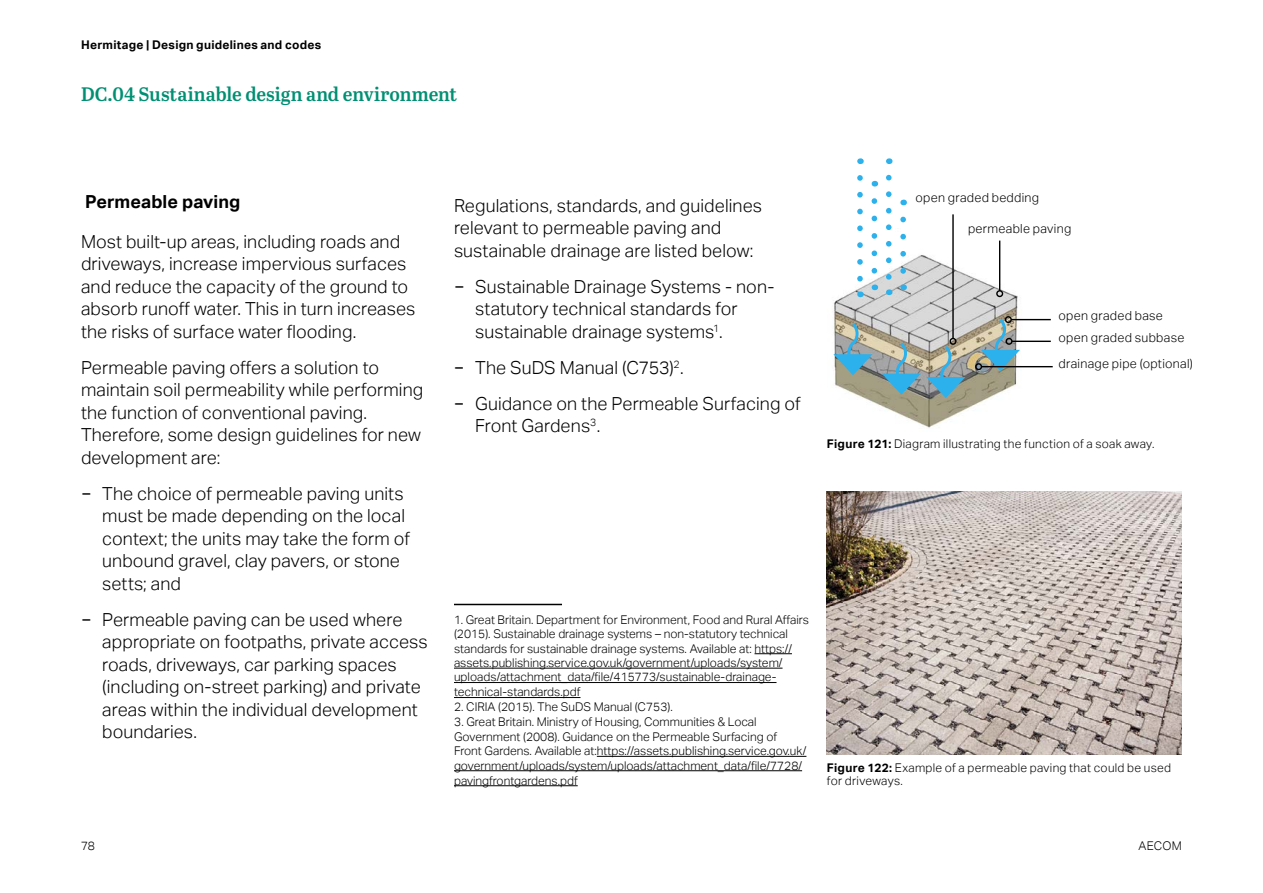
<style>
.page{position:relative;width:1263px;height:893px;background:#fff}
.page>*{position:absolute;margin:0;border:0;box-sizing:border-box;transform-origin:0 0}
.t1{font:19.5px "Abril Titling Sb";color:#008f72}
.t2{font:300 18px/22.5px "AECOM Sans";letter-spacing:.005em;color:#000}
.t3{font:700 18px "AECOM Sans";letter-spacing:.005em;color:#000}
.t4{font:300 12.6px "AECOM Sans";letter-spacing:.02em;color:#000}
.t5{font:300 12px/14.5px "AECOM Sans";color:#000}
.t6{font:300 12px/13.5px "AECOM Sans";letter-spacing:.025em;color:#000}
.t7{font:700 12px "AECOM Sans";letter-spacing:.02em;color:#000}
.s1{font-weight:400}
.s2{font-weight:700}
</style>
<div class="page">
<img style="left:827px;top:491px;width:355px;height:263px">
<hr style="left:454px;top:604px;width:108px;height:1px;background:#000">
<hr style="left:754px;top:653px;width:38px;height:1px;background:#000">
<hr style="left:454px;top:668px;width:328px;height:1px;background:#000">
<hr style="left:454px;top:682px;width:322px;height:1px;background:#000">
<hr style="left:454px;top:697px;width:126px;height:1px;background:#000">
<hr style="left:597px;top:756px;width:209px;height:1px;background:#000">
<hr style="left:454px;top:770px;width:348px;height:1px;background:#000">
<hr style="left:454px;top:785px;width:124px;height:1px;background:#000">
<img style="left:834px;top:228px;width:203px;height:200px">
<svg style="left:833px;top:320px;width:39px;height:55px;background:#90abad"></svg>
<svg style="left:882px;top:339px;width:83px;height:59px;background:#90a7a7"></svg>
<svg style="left:981px;top:316px;width:39px;height:55px;background:#94b1b3"></svg>
<hr style="left:981px;top:366px;width:72px;height:1px;background:#000">
<div style="left:975px;top:363px;width:7px;height:7px;border:1px solid #000;border-radius:50%"></div>
<hr style="left:1012px;top:341px;width:39px;height:1px;background:#000">
<div style="left:1005px;top:338px;width:7px;height:7px;border:1px solid #000;border-radius:50%"></div>
<hr style="left:1011px;top:319px;width:40px;height:1px;background:#000">
<div style="left:1005px;top:316px;width:7px;height:7px;border:1px solid #000;border-radius:50%"></div>
<hr style="left:999px;top:241px;width:1px;height:50px;background:#000">
<div style="left:996px;top:290px;width:7px;height:7px;border:1px solid #000;border-radius:50%"></div>
<hr style="left:952px;top:214px;width:2px;height:124px;background:#000">
<div style="left:949px;top:338px;width:7px;height:7px;border:1px solid #000;border-radius:50%"></div>
<svg style="left:857px;top:178px;width:6px;height:108px"></svg>
<svg style="left:871px;top:201px;width:6px;height:78px"></svg>
<svg style="left:886px;top:178px;width:5px;height:117px"></svg>
<svg style="left:900px;top:219px;width:6px;height:60px"></svg>
<p class="t7" style="left:81px;top:38px;width:242px">Hermitage | Design guidelines and codes</p>
<p class="t1" style="left:81px;top:80px;width:378px">DC.04 Sustainable design and environment</p>
<p class="t3" style="left:85px;top:192px;width:157px">Permeable paving</p>
<p class="t2" style="left:81px;top:230px;width:336px">Most built-up areas, including roads and driveways, increase impervious surfaces and reduce the capacity of the ground to absorb runoff water. This in turn increases the risks of surface water flooding.</p>
<p class="t2" style="left:81px;top:356px;width:344px">Permeable paving offers a solution to maintain soil permeability while performing the function of conventional paving.<br>Therefore, some design guidelines for new development are:</p>
<p class="t2" style="left:102px;top:482px;width:309px;text-indent:-21px"><span class="s1">−</span> The choice of permeable paving units must be made depending on the local context; the units may take the form of unbound gravel, clay pavers, or stone setts; and</p>
<p class="t2" style="left:102px;top:608px;width:327px;text-indent:-21px"><span class="s1">−</span> Permeable paving can be used where appropriate on footpaths, private access roads, driveways, car parking spaces (including on-street parking) and private areas within the individual development boundaries.</p>
<p class="t2" style="left:454px;top:194px;width:310px">Regulations, standards, and guidelines relevant to permeable paving and sustainable drainage are listed below:</p>
<p class="t2" style="left:475px;top:275px;width:301px;text-indent:-21px"><span class="s1">−</span> Sustainable Drainage Systems - non&shy;statutory technical standards for sustainable drainage systems<sup>1</sup>.</p>
<p class="t2" style="left:454px;top:349px;width:348px;line-height:36px"><span class="s1">−</span> The SuDS Manual (C753)<sup>2</sup>.<br><span class="s1">−</span> Guidance on the Permeable Surfacing of</p>
<p class="t2" style="left:475px;top:415px;width:127px">Front Gardens<sup>3</sup>.</p>
<p class="t4" style="left:915px;top:191px;width:125px">open graded bedding</p>
<p class="t4" style="left:968px;top:221px;width:105px">permeable paving</p>
<p class="t4" style="left:1058px;top:308px;width:106px">open graded base</p>
<p class="t4" style="left:1058px;top:330px;width:127px">open graded subbase</p>
<p class="t4" style="left:1058px;top:356px;width:136px">drainage pipe (optional)</p>
<p class="t6" style="left:827px;top:437px;width:329px"><span class="s2">Figure 121:</span> Diagram illustrating the function of a soak away.</p>
<p class="t5" style="left:454px;top:612px;width:356px">1. Great Britain. Department for Environment, Food and Rural Affairs (2015). Sustainable drainage systems – non-statutory technical standards for sustainable drainage systems. Available at: https:// assets.publishing.service.gov.uk/government/uploads/system/ uploads/attachment_data/file/415773/sustainable-drainage&shy;technical-standards.pdf</p>
<p class="t5" style="left:454px;top:700px;width:220px">2. CIRIA (2015). The SuDS Manual (C753).</p>
<p class="t5" style="left:454px;top:715px;width:354px">3. Great Britain. Ministry of Housing, Communities &amp; Local Government (2008). Guidance on the Permeable Surfacing of Front Gardens. Available at:https://assets.publishing.service.gov.uk/ government/uploads/system/uploads/attachment_data/file/7728/ pavingfrontgardens.pdf</p>
<p class="t6" style="left:827px;top:761px;width:346px"><span class="s2">Figure 122:</span> Example of a permeable paving that could be used for driveways.</p>
<p class="t5" style="left:81px;top:838px;width:16px">78</p>
<p class="t5" style="left:1138px;top:838px;width:45px">AECOM</p>
</div>
